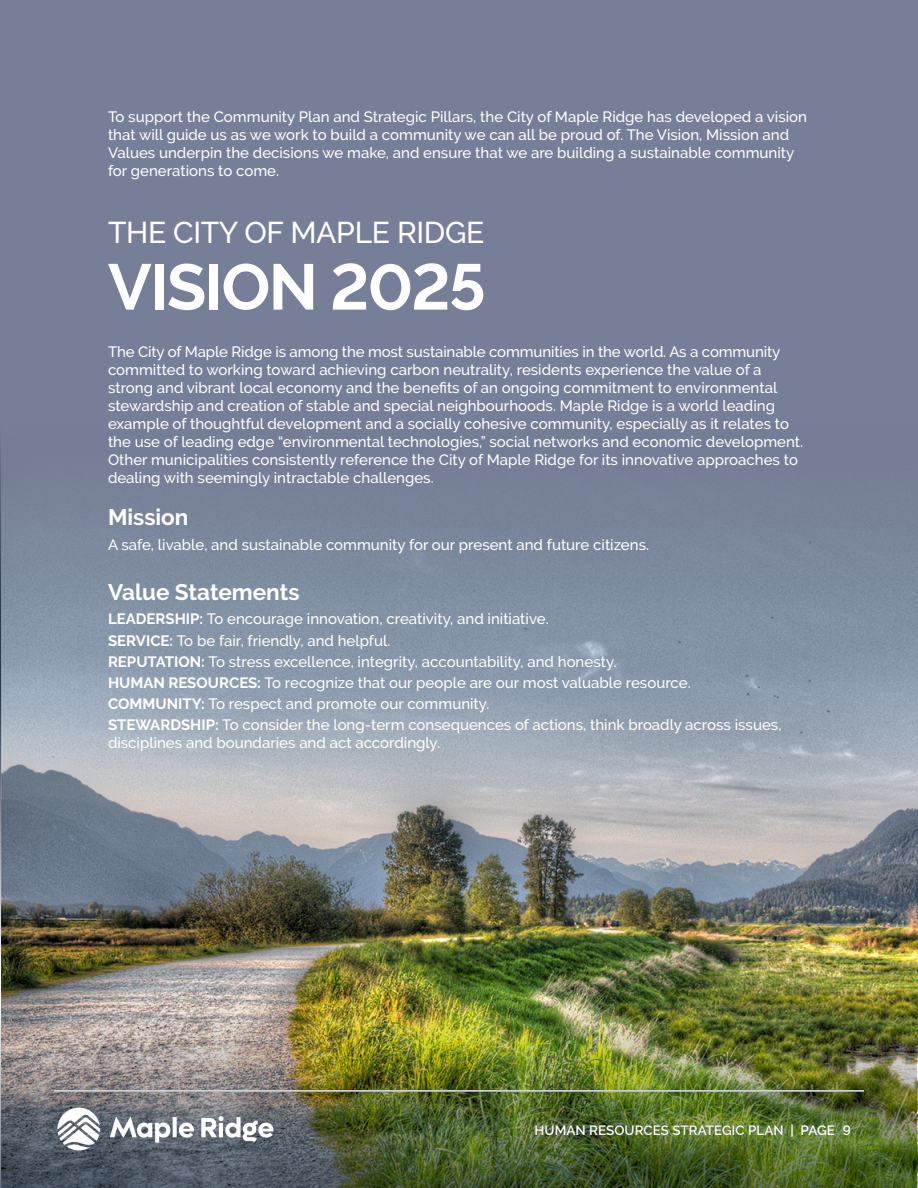
<style>
.page{position:relative;width:918px;height:1188px;background:#fff}
.page>*{position:absolute;margin:0;border:0;box-sizing:border-box;transform-origin:0 0}
.t1{font:700 64.5px "Raleway";letter-spacing:-.025em;color:#fff}
.t2{font:500 30px "Raleway";letter-spacing:-.01em;color:#fff}
.t3{font:700 22.5px "Raleway";color:#fff}
.t4{font:500 15px/18px "Raleway";color:#fff}
.t5{font:600 13.5px "Raleway";color:#fff}
.s1{font-weight:700}
.s2{font-weight:100;color:#2b3a4c}
.s3{font-weight:500;color:#759982}
</style>
<div class="page">
<img style="left:0;top:680px;width:918px;height:341px">
<div style="left:0;top:0;width:918px;height:680px;background:linear-gradient(to bottom,#737894,#7f8ca0)"></div>
<img style="left:0;top:960px;width:917px;height:228px">
<hr style="left:54px;top:1090px;width:810px;height:2px;background:#cdd5d7">
<img style="left:54px;top:1103px;width:224px;height:52px">
<p class="t4" style="left:108px;top:108px;width:701px">To support the Community Plan and Strategic Pillars, the City of Maple Ridge has developed a vision that will guide us as we work to build a community we can all be proud of. The Vision, Mission and Values underpin the decisions we make, and ensure that we are building a sustainable community for generations to come.</p>
<h2 class="t2" style="left:108px;top:215px;width:378px">THE CITY OF MAPLE RIDGE</h2>
<h1 class="t1" style="left:108px;top:250px;width:379px">VISION 2025</h1>
<p class="t4" style="left:108px;top:342px;width:697px">The City of Maple Ridge is among the most sustainable communities in the world. As a community committed to working toward achieving carbon neutrality, residents experience the value of a strong and vibrant local economy and the benefits of an ongoing commitment to environmental stewardship and creation of stable and special neighbourhoods. Maple Ridge is a world leading example of thoughtful development and a socially cohesive community, especially as it relates to the use of leading edge “environmental technologies,” social networks and economic development.<br>Other municipalities consistently reference the City of Maple Ridge for its innovative approaches to dealing with seemingly intractable challenges.</p>
<h3 class="t3" style="left:108px;top:505px;width:82px">Mission</h3>
<p class="t4" style="left:108px;top:536px;width:543px">A safe, livable, and sustainable community for our present and future citizens.</p>
<h3 class="t3" style="left:108px;top:579px;width:193px">Value Statements</h3>
<p class="t4" style="left:108px;top:608px;width:675px;line-height:21.3px"><span class="s1">LEADERSHIP:</span> To encourage innovation, creativity, and initiative.<br><span class="s1">SERVICE:</span> To be fair, friendly, and helpful.<br><span class="s1">REPUTATION:</span> To stress excellence, integrity, accountability, and honesty.<br><span class="s1">HUMAN RESOURCES:</span> To recognize that our people are our most valuable resource.<br><span class="s1">COMMUNITY:</span> To respect and promote our community.<br><span class="s1">STEWARDSHIP:</span> To consider the long-term consequences of actions, think broadly across issues,</p>
<p class="t4" style="left:108px;top:734px;width:334px">disciplines and boundaries and act accordingly.</p>
<p class="t5" style="left:535px;top:1122px;width:318px">HUMAN RESOURCES STRATEGIC PLAN <span class="s2">|</span> <span class="s3">PAGE 9</span></p>
</div>
